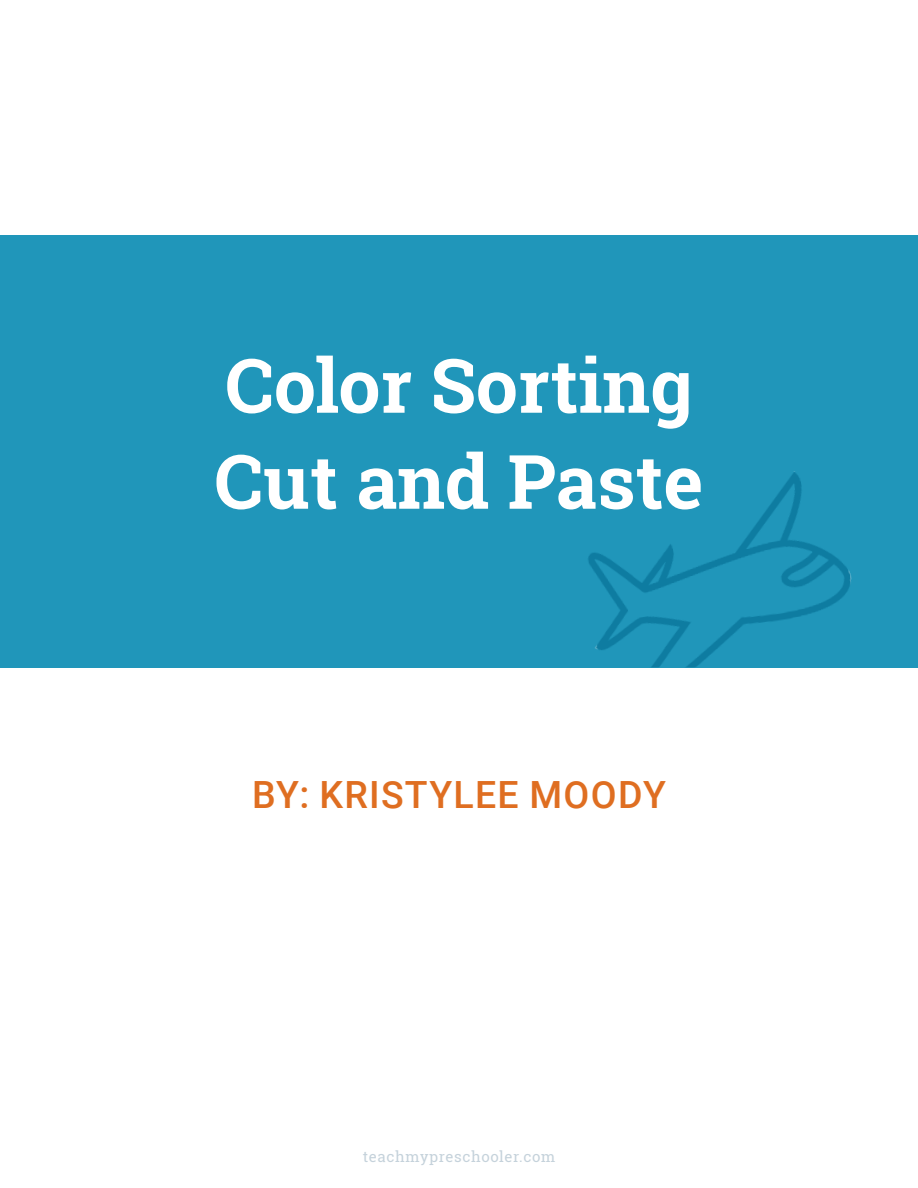
<style>
.page{position:relative;width:918px;height:1188px;background:#fff}
.page>*{position:absolute;margin:0;border:0;box-sizing:border-box;transform-origin:0 0}
.t1{font:700 75px "Roboto Slab";color:#fff}
.Header_Centered{font:500 37.5px "Roboto";letter-spacing:.035em;color:#df6e21}
.Page_URL{font:15px "Roboto Slab";letter-spacing:.04em;color:#c5d2db}
</style>
<div class="page">
<div style="left:0;top:235px;width:918px;height:432px;background:#2096ba"></div>
<img style="left:588px;top:471px;width:264px;height:196px">
<p class="t1" style="left:225px;top:334px;width:469px">Color Sorting</p>
<p class="t1" style="left:215px;top:430px;width:490px">Cut and Paste</p>
<p class="Header_Centered" style="left:252px;top:768px;width:415px">BY: KRISTYLEE MOODY</p>
<p class="Page_URL" style="left:363px;top:1146px;width:194px">teachmypreschooler.com</p>
</div>
